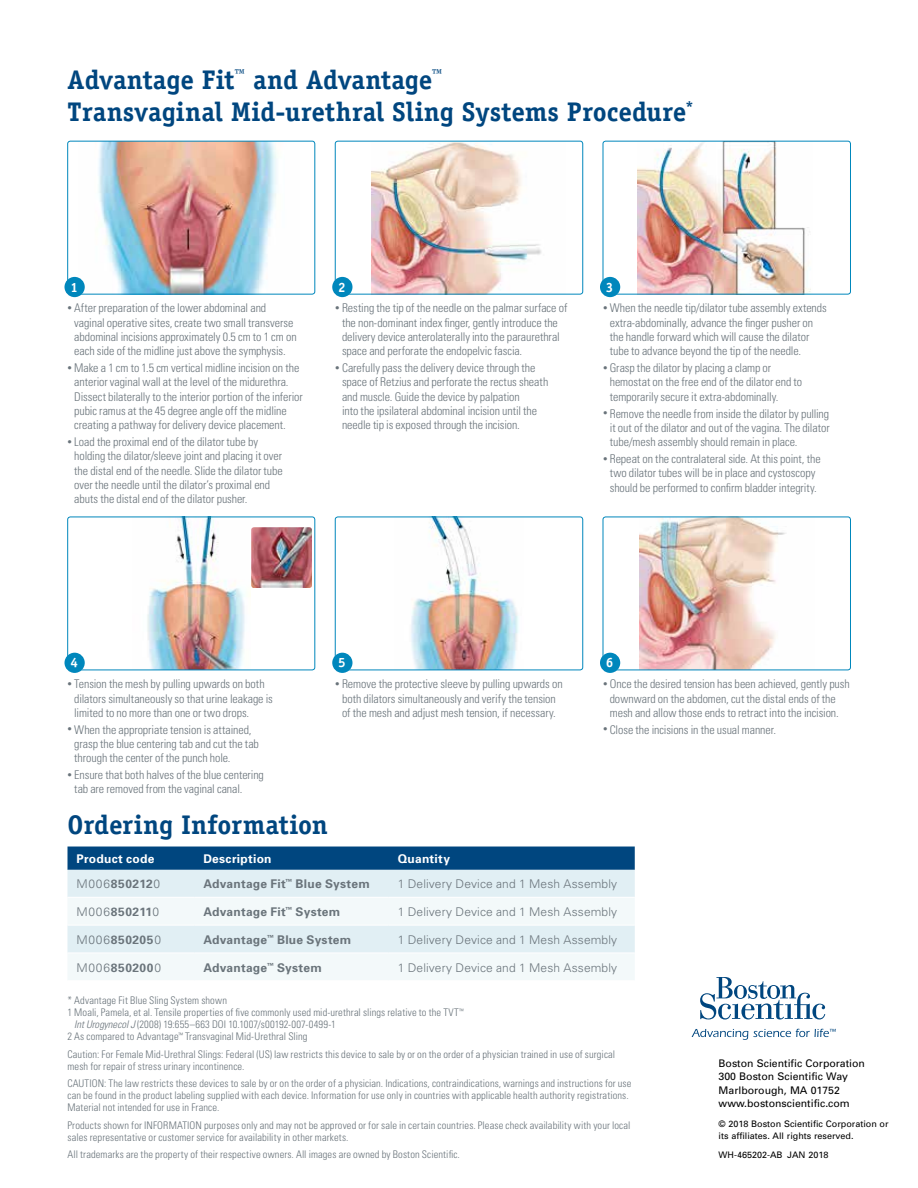
<style>
.page{position:relative;width:918px;height:1188px;background:#fff}
.page>*{position:absolute;margin:0;border:0;box-sizing:border-box;transform-origin:0 0}
.t1{font:700 27px/32.4px "Officina Serif";letter-spacing:.005em;color:#00467f}
.t2{font:700 13.5px "Officina Serif";color:#fff}
.t3{font:300 condensed 12px/14.2px "Univers";letter-spacing:-.005em;color:#6a747b}
.t4{font:300 12px "Univers";letter-spacing:.01em;color:#6a747b}
.t5{font:700 12px "Univers";letter-spacing:.025em;color:#6a747b}
.t6{font:700 12px "Univers";letter-spacing:.025em;color:#fff}
.t7{font:300 condensed 10.5px/12px "Univers";letter-spacing:.01em;color:#6a747b}
.t8{font:10.5px/13.5px "Univers";color:#000}
.t9{font:9px/12px "Univers";color:#000}
.s1{font-stretch:normal;font-size:9px}
.s2{font-weight:300}
.s3{font-style:italic}
</style>
<div class="page">
<div style="left:68px;top:847px;width:567px;height:23px;background:#00467f"></div>
<div style="left:68px;top:870px;width:567px;height:27px;background:#e1eff4"></div>
<svg style="left:68px;top:898px;width:567px;height:82px;fill:#f3f9fa"></svg>
<hr style="left:68px;top:925px;width:126px;height:1px;background:#fff">
<hr style="left:194px;top:925px;width:195px;height:1px;background:#fff">
<hr style="left:389px;top:925px;width:246px;height:1px;background:#fff">
<hr style="left:68px;top:953px;width:126px;height:1px;background:#fff">
<hr style="left:194px;top:953px;width:195px;height:1px;background:#fff">
<hr style="left:389px;top:953px;width:246px;height:1px;background:#fff">
<svg style="left:700px;top:977px;width:125px;height:43px"></svg>
<svg style="left:692px;top:1029px;width:144px;height:11px"></svg>
<img style="left:78px;top:143px;width:199px;height:149px">
<div style="left:67px;top:141px;width:248px;height:153px;border:1px solid #0087bc;border-radius:3px"></div>
<img style="left:147px;top:519px;width:103px;height:149px">
<div style="left:67px;top:517px;width:248px;height:153px;border:1px solid #0087bc;border-radius:3px"></div>
<img style="left:371px;top:143px;width:171px;height:149px">
<div style="left:335px;top:141px;width:248px;height:153px;border:1px solid #0087bc;border-radius:3px"></div>
<img style="left:411px;top:519px;width:108px;height:149px">
<div style="left:335px;top:517px;width:248px;height:153px;border:1px solid #0087bc;border-radius:3px"></div>
<img style="left:638px;top:143px;width:173px;height:149px">
<div style="left:603px;top:141px;width:248px;height:153px;border:1px solid #0087bc;border-radius:3px"></div>
<img style="left:639px;top:519px;width:147px;height:149px">
<div style="left:603px;top:517px;width:248px;height:153px;border:1px solid #0087bc;border-radius:3px"></div>
<div style="left:64px;top:277px;width:21px;height:20px;background:#0087bc;border-radius:50%"></div>
<div style="left:64px;top:653px;width:21px;height:20px;background:#0087bc;border-radius:50%"></div>
<div style="left:332px;top:277px;width:20px;height:20px;background:#0087bc;border-radius:50%"></div>
<div style="left:332px;top:653px;width:20px;height:20px;background:#0087bc;border-radius:50%"></div>
<div style="left:600px;top:277px;width:20px;height:20px;background:#0087bc;border-radius:50%"></div>
<div style="left:600px;top:653px;width:20px;height:20px;background:#0087bc;border-radius:50%"></div>
<img style="left:251px;top:527px;width:61px;height:61px">
<h1 class="t1" style="left:67px;top:63px;width:628px">Advantage Fit<sup>™</sup> and Advantage<sup>™<br></sup>Transvaginal Mid-urethral Sling Systems Procedure<sup>*</sup></h1>
<p class="t2" style="left:70px;top:279px;width:9px">1</p>
<p class="t3" style="left:74px;top:301px;width:224px;text-indent:-7px"><span class="s1">•</span> After preparation of the lower abdominal and vaginal operative sites, create two small transverse abdominal incisions approximately 0.5 cm to 1 cm on each side of the midline just above the symphysis.</p>
<p class="t3" style="left:74px;top:361px;width:230px;text-indent:-7px"><span class="s1">•</span> Make a 1 cm to 1.5 cm vertical midline incision on the anterior vaginal wall at the level of the midurethra.<br>Dissect bilaterally to the interior portion of the inferior pubic ramus at the 45 degree angle off the midline creating a pathway for delivery device placement.</p>
<p class="t3" style="left:74px;top:435px;width:210px;text-indent:-7px"><span class="s1">•</span> Load the proximal end of the dilator tube by holding the dilator/sleeve joint and placing it over the distal end of the needle. Slide the dilator tube over the needle until the dilator’s proximal end abuts the distal end of the dilator pusher.</p>
<p class="t2" style="left:338px;top:279px;width:9px">2</p>
<p class="t3" style="left:342px;top:301px;width:227px;text-indent:-7px"><span class="s1">•</span> Resting the tip of the needle on the palmar surface of the non-dominant index finger, gently introduce the delivery device anterolaterally into the paraurethral space and perforate the endopelvic fascia.</p>
<p class="t3" style="left:342px;top:361px;width:208px;text-indent:-7px"><span class="s1">•</span> Carefully pass the delivery device through the space of Retzius and perforate the rectus sheath and muscle. Guide the device by palpation<br>into the ipsilateral abdominal incision until the needle tip is exposed through the incision.</p>
<p class="t2" style="left:606px;top:279px;width:9px">3</p>
<p class="t3" style="left:610px;top:301px;width:219px;text-indent:-7px"><span class="s1">•</span> When the needle tip/dilator tube assembly extends extra-abdominally, advance the finger pusher on the handle forward which will cause the dilator tube to advance beyond the tip of the needle.</p>
<p class="t3" style="left:610px;top:361px;width:194px;text-indent:-7px"><span class="s1">•</span> Grasp the dilator by placing a clamp or hemostat on the free end of the dilator end to temporarily secure it extra-abdominally.</p>
<p class="t3" style="left:610px;top:406px;width:221px;text-align:justify;text-indent:-7px"><span class="s1">•</span> Remove the needle from inside the dilator by pulling it out of the dilator and out of the vagina. The dilator tube/mesh assembly should remain in place.</p>
<p class="t3" style="left:603px;top:452px;width:219px;text-align:center"><span class="s1">•</span> Repeat on the contralateral side. At this point, the two dilator tubes will be in place and cystoscopy should be performed to confirm bladder integrity.</p>
<p class="t2" style="left:70px;top:654px;width:9px">4</p>
<p class="t3" style="left:74px;top:677px;width:200px;text-indent:-7px"><span class="s1">•</span> Tension the mesh by pulling upwards on both dilators simultaneously so that urine leakage is limited to no more than one or two drops.</p>
<p class="t3" style="left:74px;top:722px;width:186px;text-indent:-7px"><span class="s1">•</span> When the appropriate tension is attained, grasp the blue centering tab and cut the tab through the center of the punch hole.</p>
<p class="t3" style="left:74px;top:768px;width:191px;text-indent:-7px"><span class="s1">•</span> Ensure that both halves of the blue centering tab are removed from the vaginal canal.</p>
<p class="t2" style="left:338px;top:654px;width:9px">5</p>
<p class="t2" style="left:606px;top:654px;width:9px">6</p>
<p class="t3" style="left:335px;top:677px;width:229px;text-align:center"><span class="s1">•</span> Remove the protective sleeve by pulling upwards on both dilators simultaneously and verify the tension<br>of the mesh and adjust mesh tension, if necessary.</p>
<p class="t3" style="left:603px;top:677px;width:248px;text-align:center"><span class="s1">•</span> Once the desired tension has been achieved, gently push downward on the abdomen, cut the distal ends of the mesh and allow those ends to retract into the incision.</p>
<p class="t3" style="left:603px;top:722px;width:175px"><span class="s1">•</span> Close the incisions in the usual manner.</p>
<h1 class="t1" style="left:68px;top:808px;width:262px">Ordering Information</h1>
<p class="t6" style="left:76px;top:851px;width:80px">Product code</p>
<p class="t6" style="left:203px;top:851px;width:70px">Description</p>
<p class="t6" style="left:398px;top:851px;width:54px">Quantity</p>
<p class="t5" style="left:77px;top:876px;width:85px"><span class="s2">M006</span>850212<span class="s2">0</span></p>
<p class="t5" style="left:203px;top:876px;width:168px">Advantage Fit<sup>™</sup> Blue System</p>
<p class="t4" style="left:398px;top:877px;width:221px">1 Delivery Device and 1 Mesh Assembly</p>
<p class="t5" style="left:76px;top:904px;width:84px"><span class="s2">M006</span>850211<span class="s2">0</span></p>
<p class="t5" style="left:203px;top:904px;width:138px">Advantage Fit<sup>™</sup> System</p>
<p class="t4" style="left:398px;top:905px;width:221px">1 Delivery Device and 1 Mesh Assembly</p>
<p class="t5" style="left:76px;top:932px;width:86px"><span class="s2">M006</span>850205<span class="s2">0</span></p>
<p class="t5" style="left:203px;top:932px;width:149px">Advantage<sup>™</sup> Blue System</p>
<p class="t4" style="left:398px;top:932px;width:221px">1 Delivery Device and 1 Mesh Assembly</p>
<p class="t5" style="left:76px;top:960px;width:86px"><span class="s2">M006</span>850200<span class="s2">0</span></p>
<p class="t5" style="left:203px;top:960px;width:120px">Advantage<sup>™</sup> System</p>
<p class="t4" style="left:398px;top:960px;width:221px">1 Delivery Device and 1 Mesh Assembly</p>
<p class="t7" style="left:68px;top:995px;width:161px">* Advantage Fit Blue Sling System shown</p>
<p class="t7" style="left:68px;top:1007px;width:398px">1 Moali, Pamela, et al. Tensile properties of five commonly used mid-urethral slings relative to the TVT<sup>™</sup></p>
<p class="t7" style="left:74px;top:1019px;width:263px"><span class="s3">Int Urogynecol J</span> (2008) 19:655–663 DOI 10.1007/s00192-007-0499-1</p>
<p class="t7" style="left:67px;top:1031px;width:242px">2 As compared to Advantage<sup>™</sup> Transvaginal Mid-Urethral Sling</p>
<p class="t7" style="left:68px;top:1048px;width:549px">Caution: For Female Mid-Urethral Slings: Federal (US) law restricts this device to sale by or on the order of a physician trained in use of surgical mesh for repair of stress urinary incontinence.</p>
<p class="t7" style="left:68px;top:1077px;width:566px">CAUTION: The law restricts these devices to sale by or on the order of a physician. Indications, contraindications, warnings and instructions for use can be found in the product labeling supplied with each device. Information for use only in countries with applicable health authority registrations.<br>Material not intended for use in France.</p>
<p class="t7" style="left:68px;top:1119px;width:565px">Products shown for INFORMATION purposes only and may not be approved or for sale in certain countries. Please check availability with your local sales representative or customer service for availability in other markets.</p>
<p class="t7" style="left:68px;top:1148px;width:394px">All trademarks are the property of their respective owners. All images are owned by Boston Scientific.</p>
<p class="t8" style="left:719px;top:1056px;width:148px">Boston Scientific Corporation<br>300 Boston Scientific Way<br>Marlborough, MA 01752 www.bostonscientific.com</p>
<p class="t9" style="left:719px;top:1117px;width:171px">© 2018 Boston Scientific Corporation or its affiliates. All rights reserved.</p>
<p class="t9" style="left:719px;top:1149px;width:111px">WH-465202-AB JAN 2018</p>
</div>
